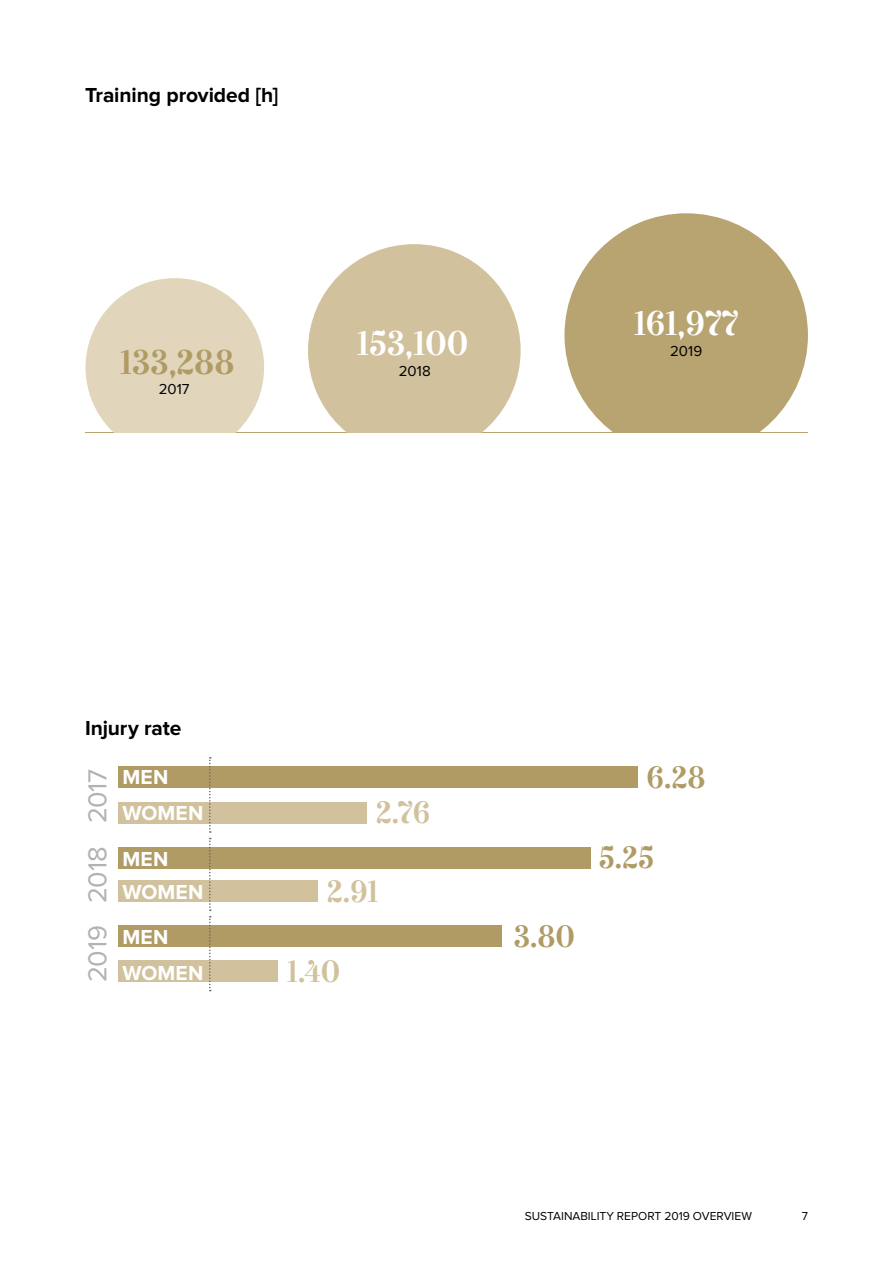
<style>
.page{position:relative;width:893px;height:1263px;background:#fff}
.page>*{position:absolute;margin:0;border:0;box-sizing:border-box;transform-origin:0 0}
.t1{font:30px "Couturier";color:#fff}
.t2{font:30px "Couturier";color:#af9b63}
.t3{font:27px "Proxima Nova";color:#b3b2b2}
.t4{font:27px "Couturier";color:#af9b63}
.t5{font:27px "Couturier";color:#d1c29d}
.t6{font:700 21px "Proxima Nova";letter-spacing:-.005em;color:#000}
.t7{font:700 21px "Proxima Nova";letter-spacing:.005em;color:#fff}
.t8{font:15px "Proxima Nova";letter-spacing:.015em;color:#000}
.t9{font:12px "Proxima Nova A";color:#000}
</style>
<div class="page">
<div style="left:118px;top:766px;width:520px;height:22px;background:#af9b63"></div>
<div style="left:118px;top:847px;width:472px;height:21px;background:#af9b63"></div>
<div style="left:118px;top:925px;width:384px;height:21px;background:#af9b63"></div>
<div style="left:118px;top:802px;width:249px;height:21px;background:#d1c29d"></div>
<div style="left:118px;top:880px;width:200px;height:22px;background:#d1c29d"></div>
<div style="left:118px;top:961px;width:160px;height:21px;background:#d1c29d"></div>
<svg style="left:209px;top:757px;width:2px;height:234px"></svg>
<hr style="left:85px;top:432px;width:723px;height:3px;background:#af9b63">
<div style="left:86px;top:278px;width:178px;height:179px;background:#e1d6bc;border-radius:50%"></div>
<div style="left:308px;top:244px;width:213px;height:213px;background:#d1c29d;border-radius:50%"></div>
<div style="left:564px;top:213px;width:244px;height:244px;background:#b8a471;border-radius:50%"></div>
<div style="left:85px;top:434px;width:723px;height:50px;background:#fff"></div>
<h3 class="t6" style="left:85px;top:83px;width:195px">Training provided [h]</h3>
<h1 class="t2" style="left:120px;top:340px;width:116px">133,288</h1>
<p class="t8" style="left:159px;top:380px;width:32px">2017</p>
<h1 class="t1" style="left:357px;top:322px;width:113px">153,100</h1>
<p class="t8" style="left:399px;top:362px;width:34px">2018</p>
<h1 class="t1" style="left:634px;top:301px;width:106px">161,977</h1>
<p class="t8" style="left:670px;top:343px;width:34px">2019</p>
<h3 class="t6" style="left:85px;top:715px;width:98px">Injury rate</h3>
<h3 class="t7" style="left:122px;top:765px;width:47px">MEN</h3>
<h2 class="t3" style="left:82px;top:823px;width:56px;rotate:-90deg">2017</h2>
<h2 class="t3" style="left:82px;top:903px;width:58px;rotate:-90deg">2018</h2>
<h2 class="t3" style="left:82px;top:982px;width:58px;rotate:-90deg">2019</h2>
<h3 class="t7" style="left:122px;top:801px;width:83px">WOMEN</h3>
<h3 class="t7" style="left:122px;top:847px;width:47px">MEN</h3>
<h3 class="t7" style="left:122px;top:880px;width:83px">WOMEN</h3>
<h3 class="t7" style="left:122px;top:925px;width:47px">MEN</h3>
<h3 class="t7" style="left:122px;top:961px;width:83px">WOMEN</h3>
<h2 class="t5" style="left:376px;top:793px;width:56px">2.76</h2>
<h2 class="t5" style="left:327px;top:871px;width:53px">2.91</h2>
<h2 class="t5" style="left:287px;top:952px;width:55px">1.40</h2>
<h2 class="t4" style="left:514px;top:916px;width:63px">3.80</h2>
<h2 class="t4" style="left:646px;top:757px;width:60px">6.28</h2>
<h2 class="t4" style="left:599px;top:838px;width:57px">5.25</h2>
<p class="t9" style="left:525px;top:1210px;width:229px">SUSTAINABILITY REPORT 2019 OVERVIEW</p>
<p class="t9" style="left:802px;top:1210px;width:8px">7</p>
</div>
